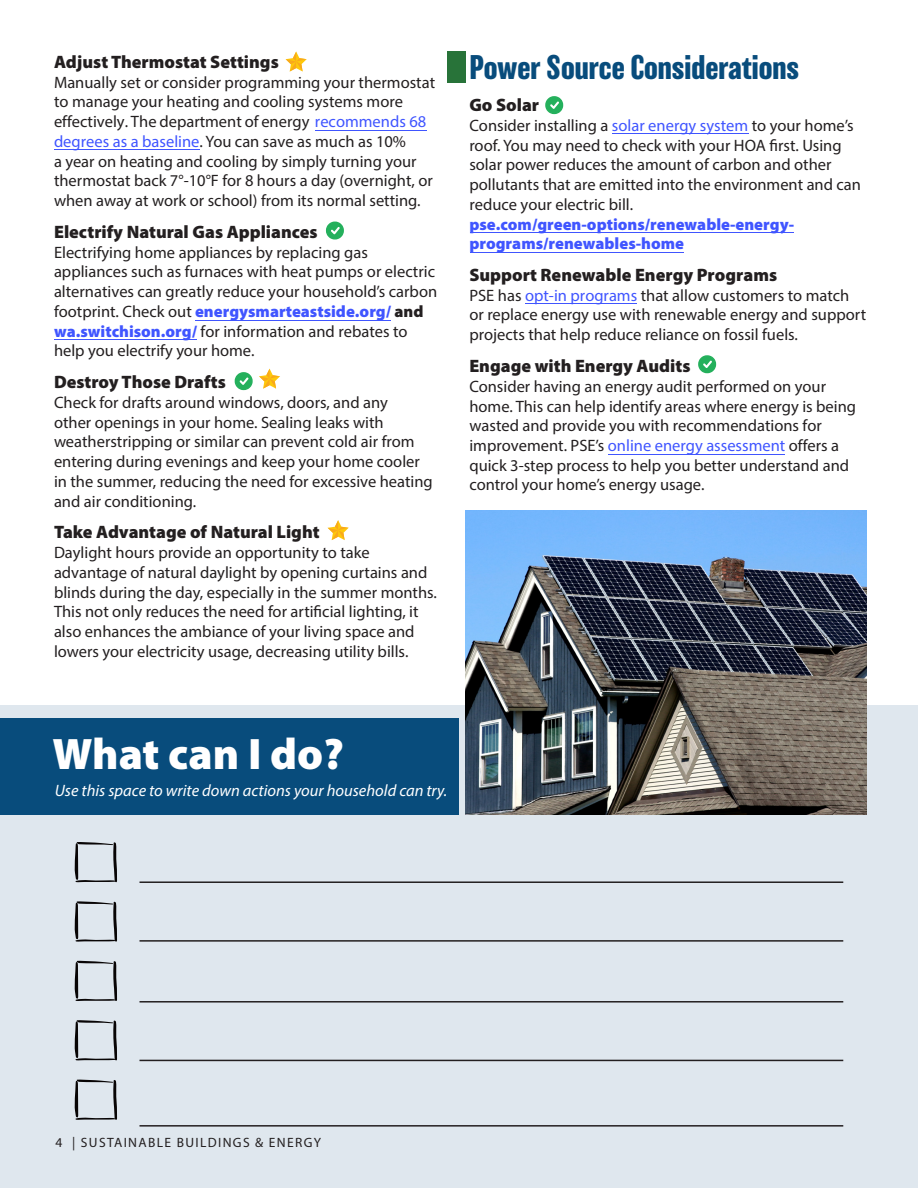
<style>
.page{position:relative;width:918px;height:1188px;background:#fff}
.page>*{position:absolute;margin:0;border:0;box-sizing:border-box;transform-origin:0 0}
.t1{font:900 44.25px "Myriad Pro";color:#fff}
.t2{font:700 31.5px "Balboa";color:#084c7c}
.t3{font:900 18px "Myriad Pro";color:#231f20}
.t4{font:16.5px/19.6px "Myriad Pro";color:#231f20}
.t5{font:italic 16.5px "Myriad Pro";color:#fff}
.t6{font:13.5px "Myriad Pro";letter-spacing:.1em;color:#231f20}
.s1{color:#4055ff}
.s2{font-weight:900;color:#4055ff}
.s3{font-weight:900}
</style>
<div class="page">
<div style="left:0;top:706px;width:918px;height:482px;background:#dfe7ee"></div>
<div style="left:0;top:718px;width:459px;height:97px;background:#084c7c"></div>
<svg style="left:75px;top:842px;width:42px;height:40px"></svg>
<svg style="left:75px;top:901px;width:42px;height:41px"></svg>
<svg style="left:75px;top:961px;width:42px;height:40px"></svg>
<svg style="left:75px;top:1020px;width:42px;height:41px"></svg>
<hr style="left:140px;top:881px;width:703px;height:2px;background:#231f20">
<hr style="left:140px;top:940px;width:703px;height:2px;background:#231f20">
<hr style="left:140px;top:1001px;width:703px;height:2px;background:#231f20">
<hr style="left:140px;top:1060px;width:703px;height:1px;background:#231f20">
<svg style="left:75px;top:1079px;width:42px;height:41px"></svg>
<hr style="left:140px;top:1125px;width:703px;height:2px;background:#231f20">
<div style="left:448px;top:51px;width:18px;height:32px;background:#287339"></div>
<img style="left:466px;top:510px;width:401px;height:305px">
<svg style="left:286px;top:52px;width:21px;height:20px"></svg>
<svg style="left:326px;top:222px;width:18px;height:18px"></svg>
<svg style="left:235px;top:372px;width:18px;height:18px"></svg>
<svg style="left:259px;top:369px;width:21px;height:20px"></svg>
<svg style="left:328px;top:520px;width:21px;height:20px"></svg>
<svg style="left:545px;top:96px;width:18px;height:18px"></svg>
<svg style="left:698px;top:355px;width:18px;height:18px"></svg>
<hr style="left:315px;top:130px;width:111px;height:1px;background:#4055ff">
<hr style="left:54px;top:150px;width:146px;height:1px;background:#4055ff">
<hr style="left:195px;top:320px;width:196px;height:1px;background:#4055ff">
<hr style="left:54px;top:339px;width:143px;height:1px;background:#4055ff">
<hr style="left:612px;top:134px;width:136px;height:1px;background:#4055ff">
<hr style="left:470px;top:232px;width:324px;height:1px;background:#4055ff">
<hr style="left:470px;top:252px;width:214px;height:1px;background:#4055ff">
<hr style="left:525px;top:304px;width:112px;height:1px;background:#4055ff">
<hr style="left:608px;top:454px;width:177px;height:1px;background:#4055ff">
<p class="t3" style="left:54px;top:49px;width:226px">Adjust Thermostat Settings</p>
<p class="t4" style="left:54px;top:72px;width:383px">Manually set or consider programming your thermostat to manage your heating and cooling systems more effectively. The department of energy <span class="s1">recommends 68 degrees as a baseline</span>. You can save as much as 10%<br>a year on heating and cooling by simply turning your thermostat back 7°-10°F for 8 hours a day (overnight, or when away at work or school) from its normal setting.</p>
<p class="t3" style="left:54px;top:219px;width:265px">Electrify Natural Gas Appliances</p>
<p class="t4" style="left:54px;top:242px;width:385px">Electrifying home appliances by replacing gas appliances such as furnaces with heat pumps or electric alternatives can greatly reduce your household’s carbon footprint. Check out <span class="s2">energysmarteastside.org/</span> <span class="s3">and </span><span class="s2">wa.switchison.org/</span> for information and rebates to help you electrify your home.</p>
<p class="t3" style="left:54px;top:370px;width:173px">Destroy Those Drafts</p>
<p class="t4" style="left:54px;top:392px;width:380px">Check for drafts around windows, doors, and any<br>other openings in your home. Sealing leaks with weatherstripping or similar can prevent cold air from entering during evenings and keep your home cooler in the summer, reducing the need for excessive heating and air conditioning.</p>
<p class="t3" style="left:54px;top:520px;width:267px">Take Advantage of Natural Light</p>
<p class="t4" style="left:54px;top:543px;width:384px">Daylight hours provide an opportunity to take advantage of natural daylight by opening curtains and blinds during the day, especially in the summer months.<br>This not only reduces the need for artificial lighting, it also enhances the ambiance of your living space and lowers your electricity usage, decreasing utility bills.</p>
<p class="t2" style="left:469px;top:49px;width:331px">Power Source Considerations</p>
<p class="t3" style="left:469px;top:93px;width:71px">Go Solar</p>
<p class="t4" style="left:469px;top:115px;width:393px">Consider installing a <span class="s1">solar energy system</span> to your home’s roof. You may need to check with your HOA first. Using solar power reduces the amount of carbon and other pollutants that are emitted into the environment and can reduce your electric bill. <span class="s2">pse.com/green-options/renewable-energy&shy;programs/renewables-home</span></p>
<p class="t3" style="left:469px;top:263px;width:309px">Support Renewable Energy Programs</p>
<p class="t4" style="left:469px;top:285px;width:398px">PSE has <span class="s1">opt-in programs</span> that allow customers to match or replace energy use with renewable energy and support projects that help reduce reliance on fossil fuels.</p>
<p class="t3" style="left:469px;top:354px;width:223px">Engage with Energy Audits</p>
<p class="t4" style="left:469px;top:376px;width:388px">Consider having an energy audit performed on your home. This can help identify areas where energy is being wasted and provide you with recommendations for improvement. PSE’s <span class="s1">online energy assessment</span> offers a quick 3-step process to help you better understand and control your home’s energy usage.</p>
<p class="t1" style="left:52px;top:724px;width:293px">What can I do?</p>
<p class="t5" style="left:55px;top:781px;width:394px">Use this space to write down actions your household can try.</p>
<p class="t6" style="left:56px;top:1134px;width:267px">4 | SUSTAINABLE BUILDINGS &amp; ENERGY</p>
</div>
